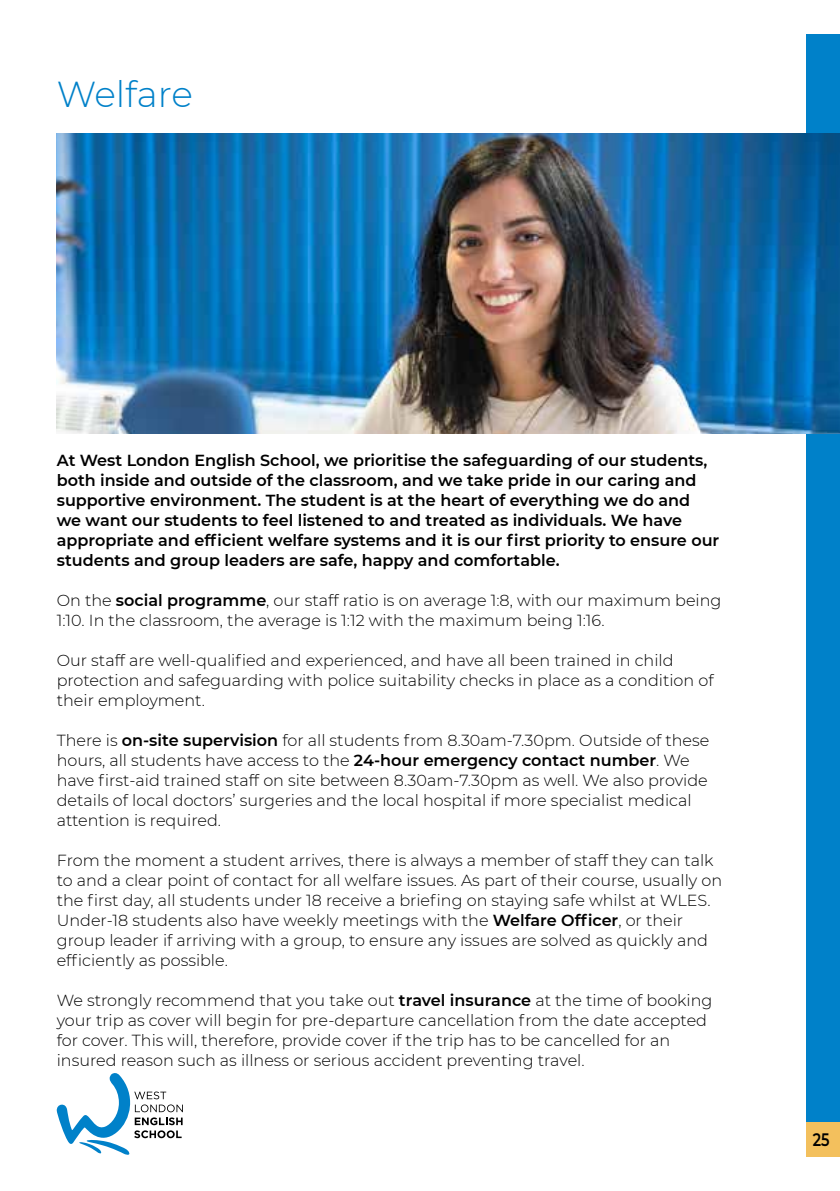
<style>
.page{position:relative;width:840px;height:1191px;background:#fff}
.page>*{position:absolute;margin:0;border:0;box-sizing:border-box;transform-origin:0 0}
.t1{font:300 36px "Montserrat";letter-spacing:-.005em;color:#0081c9}
.t2{font:600 18px "Montserrat";color:#000;scale:.8 1}
.t3{font:300 16px/20px "Montserrat";color:#000}
.t4{font:600 16px/20px "Montserrat";color:#000}
.s1{font-weight:600}
</style>
<div class="page">
<div style="left:806px;top:35px;width:33px;height:1121px;background:#0081c9"></div>
<svg style="left:57px;top:1073px;width:126px;height:81px"></svg>
<div style="left:806px;top:1122px;width:33px;height:34px;background:#f3c05d"></div>
<img style="left:57px;top:133px;width:782px;height:300px">
<h1 class="t1" style="left:57px;top:70px;width:138px">Welfare</h1>
<p class="t4" style="left:57px;top:449px;width:663px">At West London English School, we prioritise the safeguarding of our students, both inside and outside of the classroom, and we take pride in our caring and supportive environment. The student is at the heart of everything we do and<br>we want our students to feel listened to and treated as individuals. We have appropriate and efficient welfare systems and it is our first priority to ensure our students and group leaders are safe, happy and comfortable.</p>
<p class="t3" style="left:57px;top:590px;width:666px">On the <span class="s1">social programme</span>, our staff ratio is on average 1:8, with our maximum being<br>1:10. In the classroom, the average is 1:12 with the maximum being 1:16.</p>
<p class="t3" style="left:57px;top:650px;width:658px">Our staff are well-qualified and experienced, and have all been trained in child protection and safeguarding with police suitability checks in place as a condition of their employment.</p>
<p class="t3" style="left:57px;top:730px;width:653px">There is <span class="s1">on-site supervision</span> for all students from 8.30am-7.30pm. Outside of these hours, all students have access to the <span class="s1">24-hour emergency contact number</span>. We have first-aid trained staff on site between 8.30am-7.30pm as well. We also provide details of local doctors’ surgeries and the local hospital if more specialist medical attention is required.</p>
<p class="t3" style="left:57px;top:850px;width:666px">From the moment a student arrives, there is always a member of staff they can talk to and a clear point of contact for all welfare issues. As part of their course, usually on the first day, all students under 18 receive a briefing on staying safe whilst at WLES.<br>Under-18 students also have weekly meetings with the <span class="s1">Welfare Officer</span>, or their group leader if arriving with a group, to ensure any issues are solved as quickly and efficiently as possible.</p>
<p class="t3" style="left:57px;top:990px;width:656px">We strongly recommend that you take out <span class="s1">travel insurance</span> at the time of booking your trip as cover will begin for pre-departure cancellation from the date accepted for cover. This will, therefore, provide cover if the trip has to be cancelled for an insured reason such as illness or serious accident preventing travel.</p>
<p class="t2" style="left:812px;top:1127px;width:22px">25</p>
</div>
